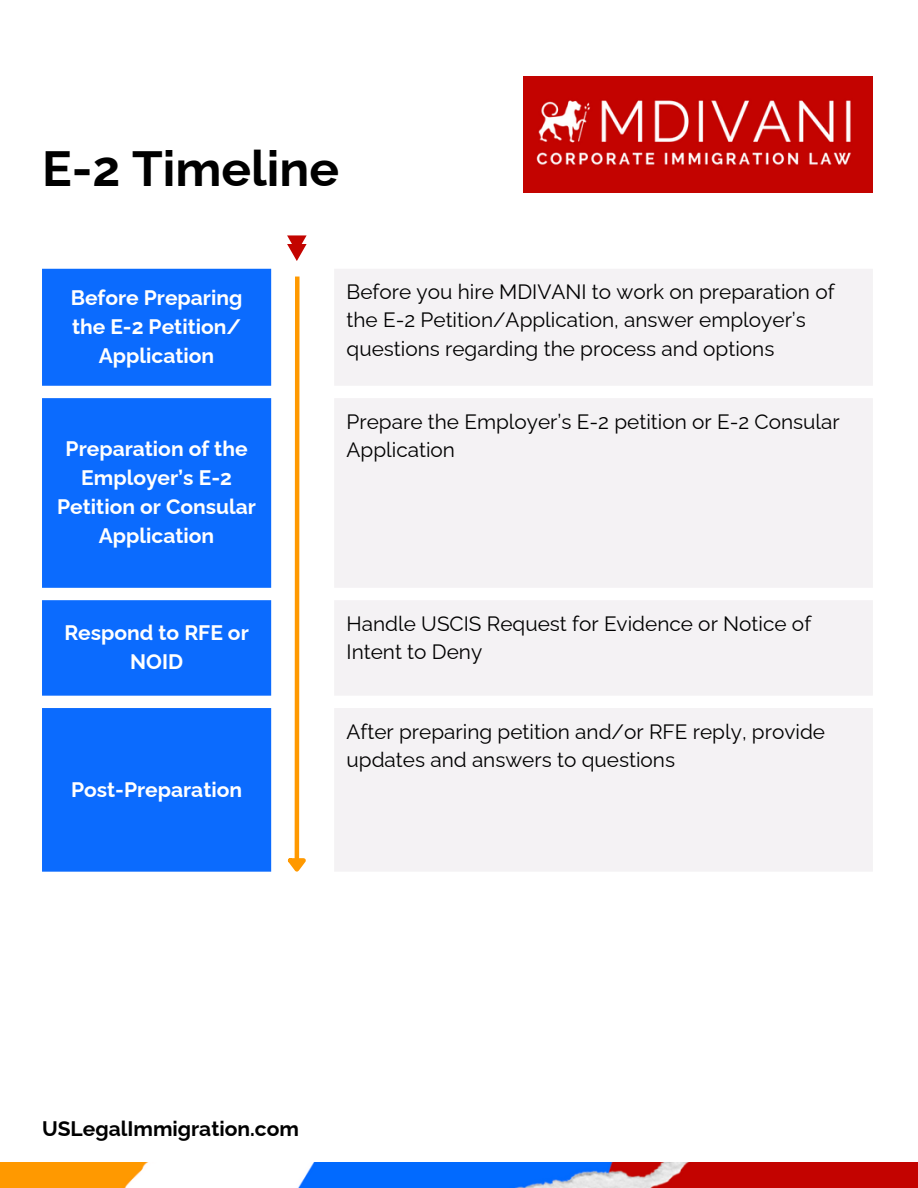
<style>
.page{position:relative;width:918px;height:1188px;background:#fff}
.page>*{position:absolute;margin:0;border:0;box-sizing:border-box;transform-origin:0 0}
.t1{font:700 49.5px "Raleway";color:#000}
.t2{font:700 21px/29.2px "Raleway";color:#fff;text-align:center}
.t3{font:700 21px "Raleway";color:#000}
.t4{font:20.7px/28.2px "Raleway";color:#000}
</style>
<div class="page">
<img style="left:0;top:1162px;width:918px;height:26px">
<img style="left:524px;top:77px;width:349px;height:116px">
<svg style="left:42px;top:269px;width:229px;height:603px;fill:#0b6bfe"></svg>
<div style="left:334px;top:269px;width:539px;height:602px;background:#f4f2f4"></div>
<svg style="left:287px;top:276px;width:19px;height:596px"></svg>
<svg style="left:287px;top:235px;width:20px;height:26px"></svg>
<p class="t1" style="left:42px;top:140px;width:299px">E-2 Timeline</p>
<p class="t2" style="left:71px;top:283px;width:173px">Before Preparing</p>
<p class="t2" style="left:72px;top:312px;width:171px">the E-2 Petition/</p>
<p class="t2" style="left:99px;top:341px;width:117px">Application</p>
<p class="t2" style="left:57px;top:433px;width:200px">Preparation of the<br>Employer’s E-2<br>Petition or Consular<br>Application</p>
<p class="t4" style="left:347px;top:278px;width:490px">Before you hire MDIVANI to work on preparation of the E-2 Petition/Application, answer employer’s questions regarding the process and options</p>
<p class="t4" style="left:347px;top:407px;width:495px">Prepare the Employer’s E-2 petition or E-2 Consular<br>Application</p>
<p class="t2" style="left:64px;top:618px;width:186px">Respond to RFE or<br>NOID</p>
<p class="t4" style="left:347px;top:609px;width:466px">Handle USCIS Request for Evidence or Notice of<br>Intent to Deny</p>
<p class="t2" style="left:71px;top:775px;width:173px">Post-Preparation</p>
<p class="t4" style="left:347px;top:717px;width:480px">After preparing petition and/or RFE reply, provide updates and answers to questions</p>
<p class="t3" style="left:42px;top:1116px;width:258px">USLegalImmigration.com</p>
</div>
